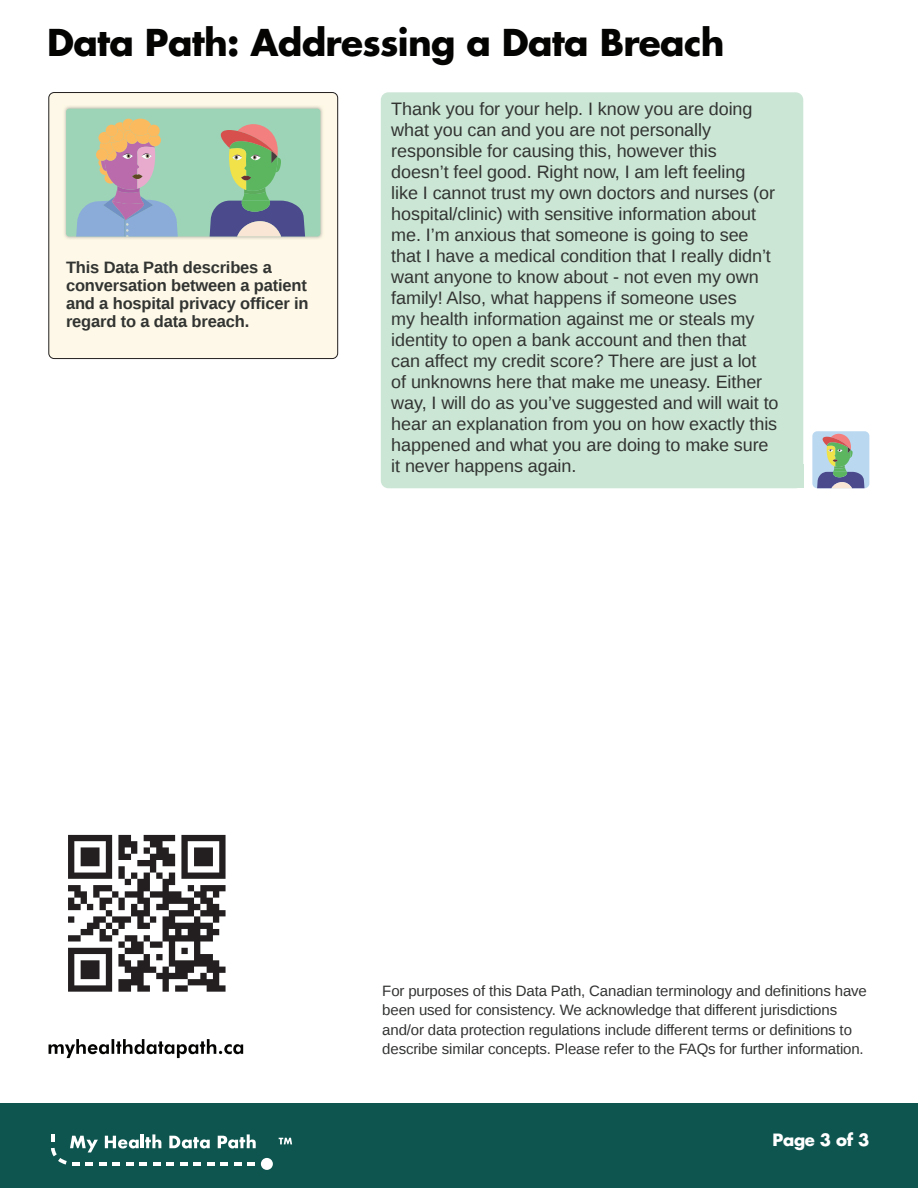
<style>
.page{position:relative;width:918px;height:1188px;background:#fff}
.page>*{position:absolute;margin:0;border:0;box-sizing:border-box;transform-origin:0 0}
.t1{font:700 36px "Futura";letter-spacing:-.02em;color:#040503}
.t2{font:18px/21px "Ascender Sans";letter-spacing:-.005em;color:#323432}
.t3{font:700 16.5px/18px "Ascender Sans";letter-spacing:-.01em;color:#323432}
.t4{font:700 16.5px "Futura";letter-spacing:-.02em;color:#fff}
.t5{font:15px/19.5px "Ascender Sans";letter-spacing:-.01em;color:#323432}
</style>
<div class="page">
<div style="left:0;top:1104px;width:918px;height:84px;background:#0e5550"></div>
<svg style="left:279px;top:1138px;width:13px;height:6px"></svg>
<svg style="left:51px;top:1134px;width:205px;height:32px"></svg>
<div style="left:261px;top:1158px;width:12px;height:12px;background:#fff;border-radius:50%"></div>
<svg style="left:49px;top:1039px;width:194px;height:19px"></svg>
<img style="left:68px;top:834px;width:158px;height:158px">
<div style="left:381px;top:92px;width:422px;height:396px;background:#cbe6d5;border-radius:8px"></div>
<div style="left:773px;top:465px;width:30px;height:23px;background:#cbe6d5"></div>
<div style="left:49px;top:93px;width:289px;height:266px;background:#fdf8e7;border-radius:5px"></div>
<div style="left:49px;top:92px;width:289px;height:267px;border:1px solid #231f20;border-radius:5px"></div>
<img style="left:64px;top:106px;width:259px;height:133px">
<svg style="left:66px;top:109px;width:254px;height:128px;background:#9cbbac"></svg>
<img style="left:221px;top:130px;width:56px;height:26px">
<svg style="left:812px;top:431px;width:57px;height:57px;background:#9fb8c4"></svg>
<img style="left:823px;top:437px;width:28px;height:13px">
<h1 class="t1" style="left:47px;top:18px;width:679px">Data Path: Addressing a Data Breach</h1>
<p class="t3" style="left:66px;top:257px;width:244px">This Data Path describes a conversation between a patient and a hospital privacy officer in regard to a data breach.</p>
<p class="t2" style="left:391px;top:98px;width:389px">Thank you for your help. I know you are doing what you can and you are not personally responsible for causing this, however this doesn’t feel good. Right now, I am left feeling<br>like I cannot trust my own doctors and nurses (or hospital/clinic) with sensitive information about me. I’m anxious that someone is going to see that I have a medical condition that I really didn’t want anyone to know about - not even my own family! Also, what happens if someone uses<br>my health information against me or steals my identity to open a bank account and then that can affect my credit score? There are just a lot<br>of unknowns here that make me uneasy. Either way, I will do as you’ve suggested and will wait to hear an explanation from you on how exactly this happened and what you are doing to make sure it never happens again.</p>
<p class="t5" style="left:382px;top:981px;width:486px">For purposes of this Data Path, Canadian terminology and definitions have been used for consistency. We acknowledge that different jurisdictions and/or data protection regulations include different terms or definitions to describe similar concepts. Please refer to the FAQs for further information.</p>
<p class="t4" style="left:773px;top:1129px;width:98px">Page 3 of 3</p>
</div>
